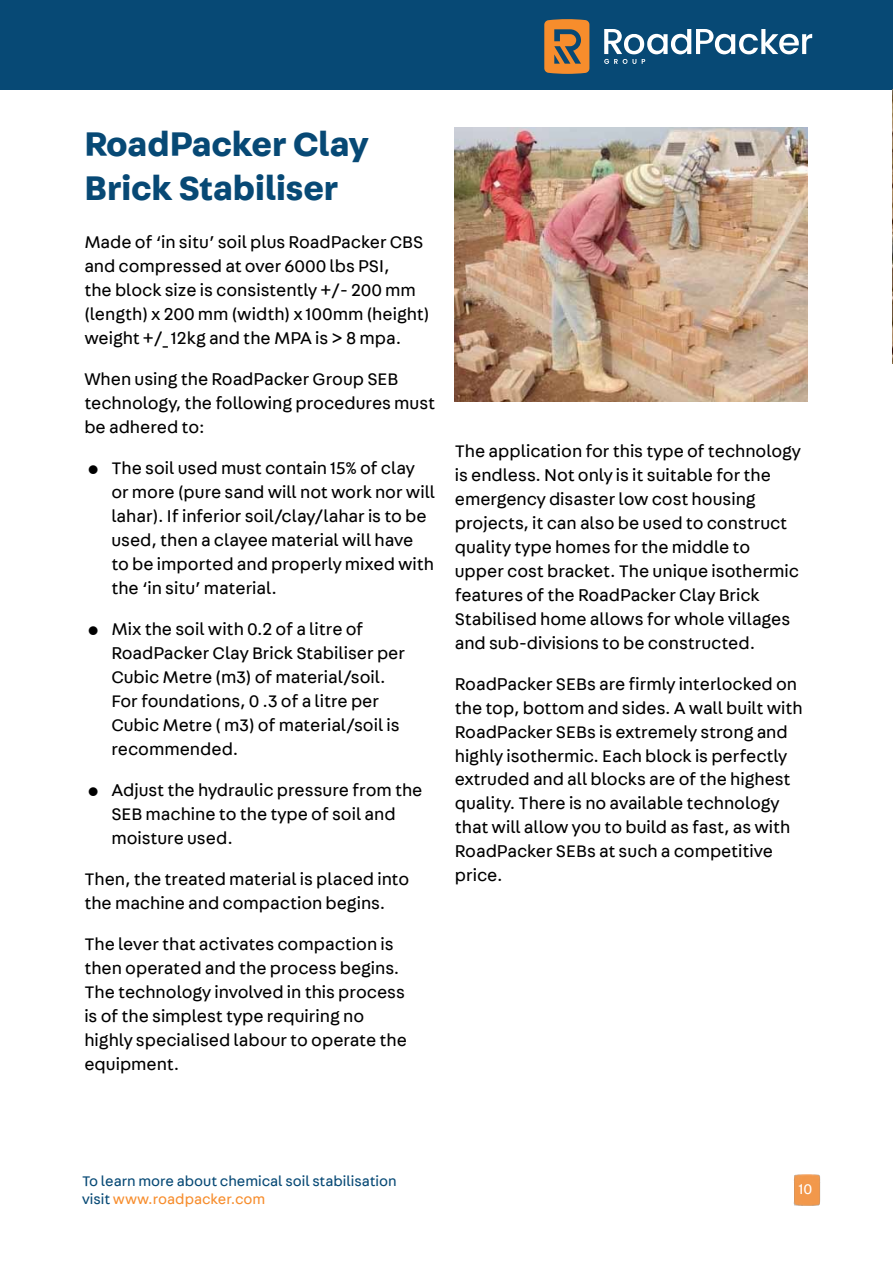
<style>
.page{position:relative;width:893px;height:1263px;background:#fff}
.page>*{position:absolute;margin:0;border:0;box-sizing:border-box;transform-origin:0 0}
.t1{font:700 36px/43.2px "Fabriga";color:#074975}
.t2{font:18px/24px "Fabriga";color:#000}
.t3{font:15px/18px "Fabriga";color:#074975}
.t4{font:15px "Fabriga";color:#fff}
.s1{color:#f78d2d}
</style>
<div class="page">
<img style="left:793px;top:1174px;width:27px;height:31px">
<div style="left:0;top:0;width:893px;height:89px;background:#074975"></div>
<svg style="left:544px;top:19px;width:45px;height:55px"></svg>
<svg style="left:604px;top:29px;width:208px;height:35px"></svg>
<img style="left:455px;top:128px;width:353px;height:273px">
<img style="left:892px;top:89px;width:1px;height:275px">
<h1 class="t1" style="left:84px;top:121px;width:285px">RoadPacker Clay<br>Brick Stabiliser</h1>
<p class="t2" style="left:84px;top:230px;width:347px">Made of ‘in situ’ soil plus RoadPacker CBS and compressed at over 6000 lbs PSI,<br>the block size is consistently +/- 200 mm (length) x 200 mm (width) x 100mm (height) weight +/_ 12kg and the MPA is &gt; 8 mpa.</p>
<p class="t2" style="left:84px;top:367px;width:352px">When using the RoadPacker Group SEB technology, the following procedures must be adhered to:</p>
<p class="t2" style="left:111px;top:456px;width:325px;text-indent:-27px">• The soil used must contain 15% of clay or more (pure sand will not work nor will lahar). If inferior soil/clay/lahar is to be used, then a clayee material will have to be imported and properly mixed with the ‘in situ’ material.</p>
<p class="t2" style="left:111px;top:617px;width:295px;text-indent:-27px">• Mix the soil with 0.2 of a litre of<br>RoadPacker Clay Brick Stabiliser per<br>Cubic Metre (m3) of material/soil.<br>For foundations, 0 .3 of a litre per<br>Cubic Metre ( m3) of material/soil is recommended.</p>
<p class="t2" style="left:111px;top:778px;width:313px;text-indent:-27px">• Adjust the hydraulic pressure from the<br>SEB machine to the type of soil and moisture used.</p>
<p class="t2" style="left:84px;top:866px;width:326px">Then, the treated material is placed into the machine and compaction begins.</p>
<p class="t2" style="left:84px;top:931px;width:324px">The lever that activates compaction is then operated and the process begins.<br>The technology involved in this process is of the simplest type requiring no highly specialised labour to operate the equipment.</p>
<p class="t2" style="left:455px;top:438px;width:348px">The application for this type of technology is endless. Not only is it suitable for the emergency disaster low cost housing projects, it can also be used to construct quality type homes for the middle to upper cost bracket. The unique isothermic features of the RoadPacker Clay Brick Stabilised home allows for whole villages and sub-divisions to be constructed.</p>
<p class="t2" style="left:455px;top:671px;width:350px">RoadPacker SEBs are firmly interlocked on the top, bottom and sides. A wall built with RoadPacker SEBs is extremely strong and highly isothermic. Each block is perfectly extruded and all blocks are of the highest quality. There is no available technology that will allow you to build as fast, as with RoadPacker SEBs at such a competitive price.</p>
<p class="t3" style="left:82px;top:1171px;width:316px">To learn more about chemical soil stabilisation visit <span class="s1">www.roadpacker.com</span></p>
<p class="t4" style="left:799px;top:1179px;width:15px">10</p>
</div>
